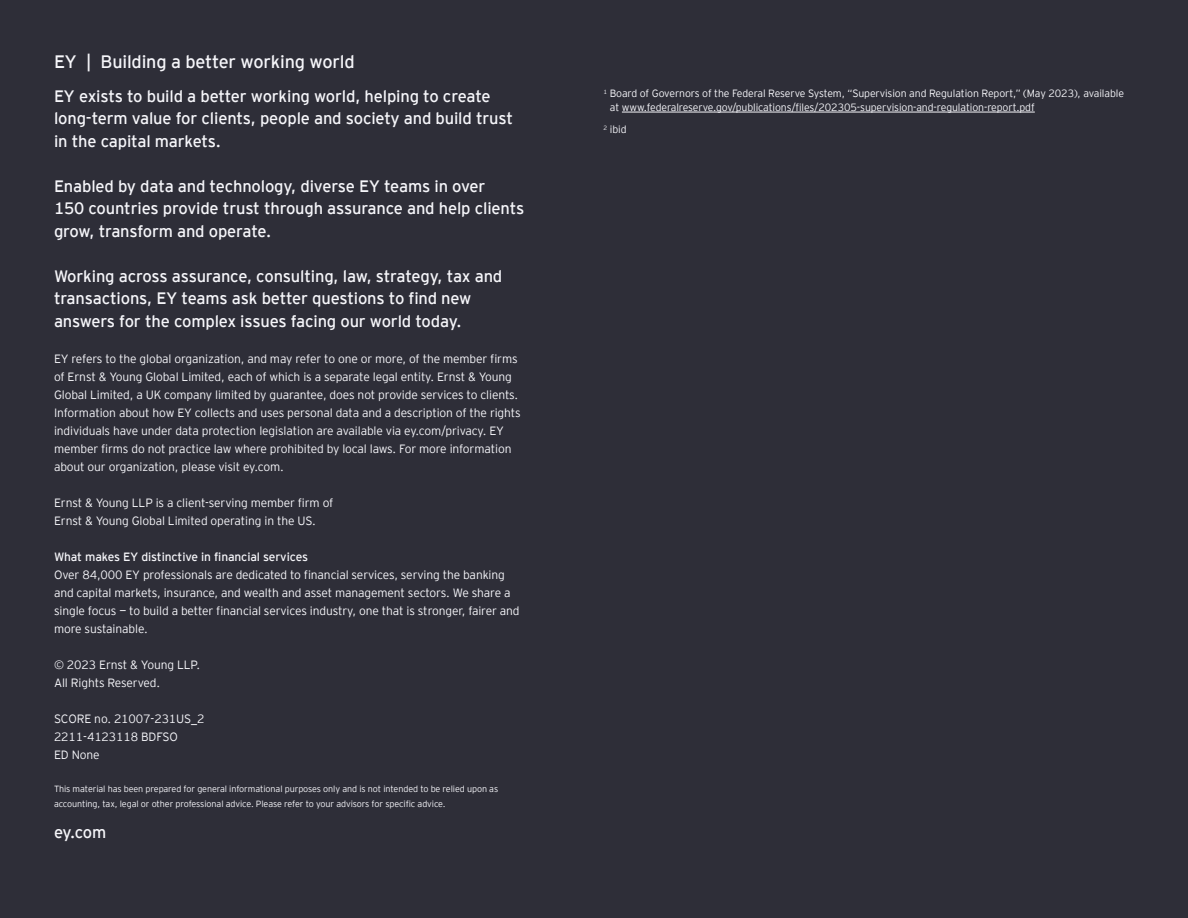
<style>
.page{position:relative;width:1188px;height:918px;background:#2e2e38}
.page>*{position:absolute;margin:0;border:0;box-sizing:border-box;transform-origin:0 0}
.t1{font:18px "EY Interstate";letter-spacing:-.01em;color:#f6f6fa}
.t2{font:16.5px/22.5px "EY Interstate";letter-spacing:-.01em;color:#f6f6fa}
.t3{font:300 12px/18px "EY Interstate";letter-spacing:-.01em;color:#f6f6fa}
.t4{font:12px "EY Interstate";letter-spacing:-.01em;color:#f6f6fa}
.t5{font:300 10.5px/13.6px "EY Interstate";letter-spacing:-.01em;color:#f6f6fa}
.t6{font:300 9px/15px "EY Interstate";letter-spacing:-.01em;color:#f6f6fa}
</style>
<div class="page">
<hr style="left:622px;top:112px;width:413px;height:1px;background:#f6f6fa">
<h1 class="t1" style="left:54px;top:49px;width:302px">EY | Building a better working world</h1>
<h2 class="t2" style="left:54px;top:84px;width:461px">EY exists to build a better working world, helping to create long-term value for clients, people and society and build trust in the capital markets.</h2>
<h2 class="t2" style="left:54px;top:174px;width:472px">Enabled by data and technology, diverse EY teams in over<br>150 countries provide trust through assurance and help clients grow, transform and operate.</h2>
<h2 class="t2" style="left:54px;top:264px;width:450px">Working across assurance, consulting, law, strategy, tax and transactions, EY teams ask better questions to find new answers for the complex issues facing our world today.</h2>
<p class="t3" style="left:54px;top:349px;width:468px">EY refers to the global organization, and may refer to one or more, of the member firms of Ernst &amp; Young Global Limited, each of which is a separate legal entity. Ernst &amp; Young Global Limited, a UK company limited by guarantee, does not provide services to clients.<br>Information about how EY collects and uses personal data and a description of the rights individuals have under data protection legislation are available via ey.com/privacy. EY member firms do not practice law where prohibited by local laws. For more information about our organization, please visit ey.com.</p>
<p class="t3" style="left:54px;top:493px;width:281px">Ernst &amp; Young LLP is a client-serving member firm of<br>Ernst &amp; Young Global Limited operating in the US.</p>
<p class="t4" style="left:54px;top:548px;width:256px">What makes EY distinctive in financial services</p>
<p class="t3" style="left:54px;top:565px;width:467px">Over 84,000 EY professionals are dedicated to financial services, serving the banking and capital markets, insurance, and wealth and asset management sectors. We share a single focus — to build a better financial services industry, one that is stronger, fairer and more sustainable.</p>
<p class="t3" style="left:54px;top:655px;width:148px">© 2023 Ernst &amp; Young LLP.<br>All Rights Reserved.</p>
<p class="t3" style="left:54px;top:709px;width:152px">SCORE no. 21007-231US_2<br>2211-4123118 BDFSO<br>ED None</p>
<p class="t6" style="left:54px;top:781px;width:446px">This material has been prepared for general informational purposes only and is not intended to be relied upon as accounting, tax, legal or other professional advice. Please refer to your advisors for specific advice.</p>
<h2 class="t2" style="left:54px;top:820px;width:54px">ey.com</h2>
<p class="t5" style="left:610px;top:86px;width:516px;text-indent:-6px"><sup>1</sup> Board of Governors of the Federal Reserve System, “Supervision and Regulation Report,” (May 2023), available at www.federalreserve.gov/publications/files/202305-supervision-and-regulation-report.pdf</p>
<p class="t5" style="left:604px;top:122px;width:25px"><sup>2</sup> ibid</p>
</div>
